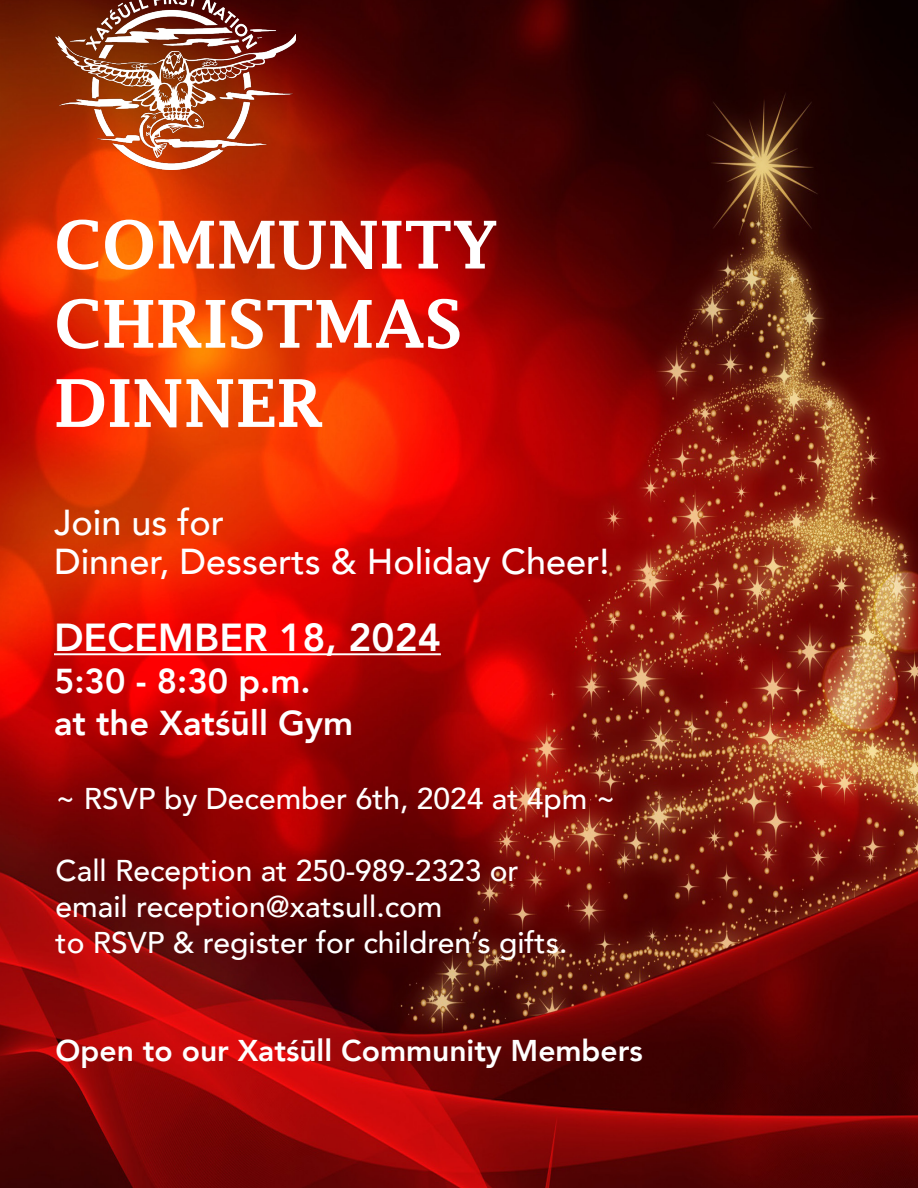
<style>
.page{position:relative;width:918px;height:1188px;background:#fff}
.page>*{position:absolute;margin:0;border:0;box-sizing:border-box;transform-origin:0 0}
.t1{font:600 66px "Lucida Fax";color:#fff}
.t2{font:800 39px "Avenir";color:#fff}
.t3{font:500 36px "Avenir";color:#fff}
.t4{font:800 34.5px "Avenir";color:#fff}
.t5{font:500 30px "Avenir";color:#fff}
.t6{font:800 30px "Avenir";color:#fff}
</style>
<div class="page">
<img style="left:0;top:0;width:918px;height:1188px">
<hr style="left:54px;top:653px;width:387px;height:2px;background:#fff">
<img style="left:56px;top:0;width:239px;height:169px">
<p class="t1" style="left:54px;top:207px;width:446px">COMMUNITY</p>
<p class="t1" style="left:54px;top:286px;width:410px">CHRISTMAS</p>
<p class="t1" style="left:54px;top:366px;width:271px">DINNER</p>
<p class="t3" style="left:54px;top:491px;width:172px">Join us for</p>
<p class="t3" style="left:54px;top:530px;width:557px">Dinner, Desserts &amp; Holiday Cheer!</p>
<p class="t2" style="left:54px;top:607px;width:388px">DECEMBER 18, 2024</p>
<p class="t4" style="left:54px;top:655px;width:258px">5:30 - 8:30 p.m.</p>
<p class="t4" style="left:54px;top:697px;width:301px">at the Xatśūll Gym</p>
<p class="t5" style="left:56px;top:772px;width:562px">~ RSVP by December 6th, 2024 at 4pm ~</p>
<p class="t5" style="left:56px;top:844px;width:465px">Call Reception at 250-989-2323 or</p>
<p class="t5" style="left:56px;top:880px;width:388px">email reception@xatsull.com</p>
<p class="t5" style="left:56px;top:916px;width:513px">to RSVP &amp; register for children’s gifts.</p>
<p class="t6" style="left:56px;top:1027px;width:589px">Open to our Xatśūll Community Members</p>
</div>
